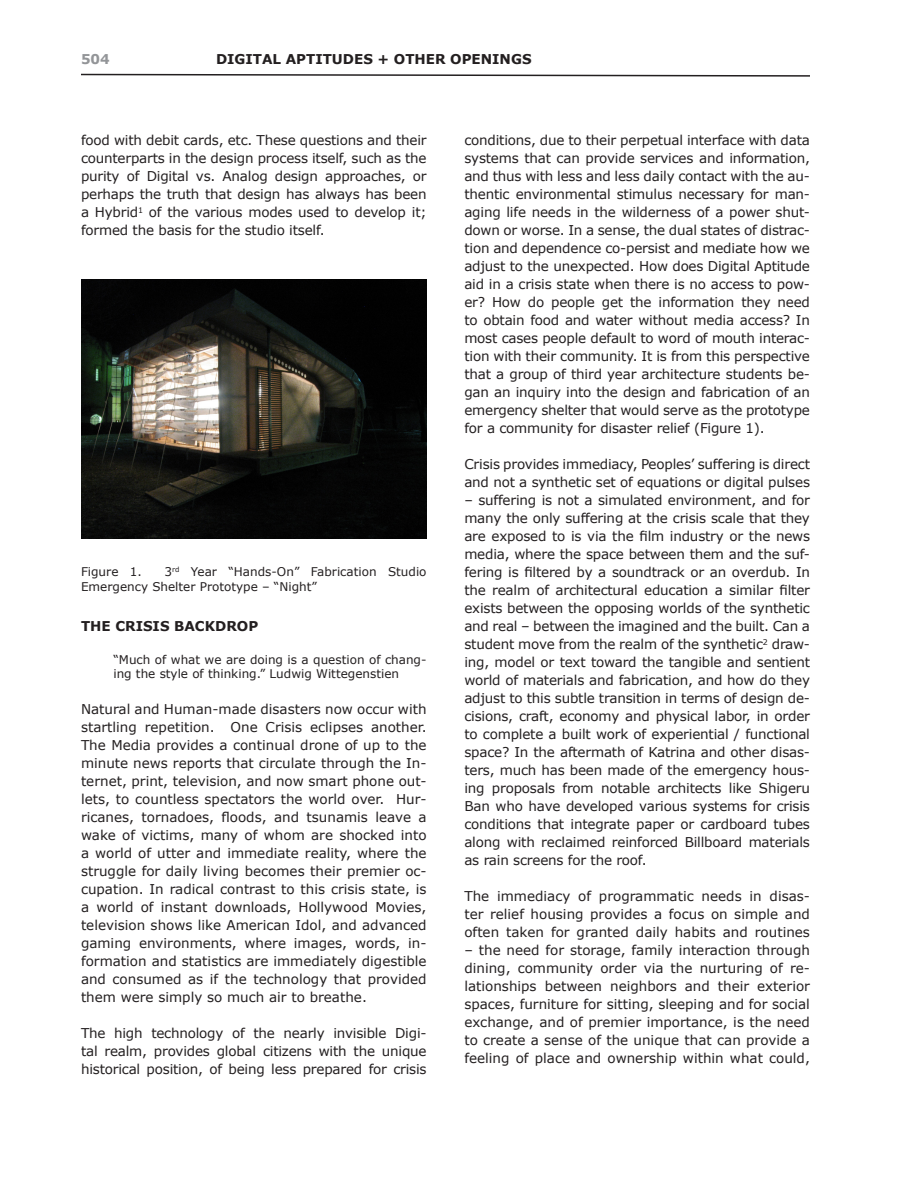
<style>
.page{position:relative;width:918px;height:1188px;background:#fff}
.page>*{position:absolute;margin:0;border:0;box-sizing:border-box;transform-origin:0 0}
.t1{font:13.5px/18px "Verdana";letter-spacing:-.015em;color:#231f20;text-align:justify}
.t2{font:700 13.5px "Verdana";color:#231f20}
.t3{font:700 13.5px "Verdana";color:#939598}
.t4{font:12px/14.4px "Verdana";color:#231f20}
</style>
<div class="page">
<svg style="left:81px;top:73px;width:729px;height:4px"></svg>
<img style="left:81px;top:279px;width:346px;height:259px">
<p class="t3" style="left:81px;top:51px;width:30px">504</p>
<p class="t2" style="left:216px;top:51px;width:317px">DIGITAL APTITUDES + OTHER OPENINGS</p>
<p class="t1" style="left:81px;top:131px;width:347px">food with debit cards, etc. These questions and their counterparts in the design process itself, such as the purity of Digital vs. Analog design approaches, or perhaps the truth that design has always has been a Hybrid<sup>1</sup> of the various modes used to develop it; formed the basis for the studio itself.</p>
<p class="t4" style="left:81px;top:564px;width:347px;text-indent:84px">3<sup>rd</sup> Year “Hands-On” Fabrication Studio<br>Emergency Shelter Prototype – “Night”</p>
<p class="t4" style="left:81px;top:564px;width:62px">Figure 1.</p>
<p class="t2" style="left:81px;top:618px;width:179px">THE CRISIS BACKDROP</p>
<p class="t4" style="left:113px;top:652px;width:315px">“Much of what we are doing is a question of chang&shy;ing the style of thinking.” Ludwig Wittegenstien</p>
<p class="t1" style="left:81px;top:700px;width:347px">Natural and Human-made disasters now occur with startling repetition. One Crisis eclipses another.<br>The Media provides a continual drone of up to the minute news reports that circulate through the In&shy;ternet, print, television, and now smart phone out&shy;lets, to countless spectators the world over. Hur&shy;ricanes, tornadoes, floods, and tsunamis leave a wake of victims, many of whom are shocked into a world of utter and immediate reality, where the struggle for daily living becomes their premier oc&shy;cupation. In radical contrast to this crisis state, is a world of instant downloads, Hollywood Movies, television shows like American Idol, and advanced gaming environments, where images, words, in&shy;formation and statistics are immediately digestible and consumed as if the technology that provided them were simply so much air to breathe.</p>
<p class="t1" style="left:81px;top:1024px;width:347px">The high technology of the nearly invisible Digi&shy;tal realm, provides global citizens with the unique historical position, of being less prepared for crisis</p>
<p class="t1" style="left:464px;top:131px;width:347px">conditions, due to their perpetual interface with data systems that can provide services and information, and thus with less and less daily contact with the au&shy;thentic environmental stimulus necessary for man&shy;aging life needs in the wilderness of a power shut&shy;down or worse. In a sense, the dual states of distrac&shy;tion and dependence co-persist and mediate how we adjust to the unexpected. How does Digital Aptitude aid in a crisis state when there is no access to pow&shy;er? How do people get the information they need to obtain food and water without media access? In most cases people default to word of mouth interac&shy;tion with their community. It is from this perspective that a group of third year architecture students be&shy;gan an inquiry into the design and fabrication of an emergency shelter that would serve as the prototype for a community for disaster relief (Figure 1).</p>
<p class="t1" style="left:464px;top:455px;width:347px">Crisis provides immediacy, Peoples’ suffering is direct and not a synthetic set of equations or digital pulses</p>
<p class="t1" style="left:464px;top:491px;width:347px">– suffering is not a simulated environment, and for many the only suffering at the crisis scale that they are exposed to is via the film industry or the news media, where the space between them and the suf&shy;fering is filtered by a soundtrack or an overdub. In the realm of architectural education a similar filter exists between the opposing worlds of the synthetic and real – between the imagined and the built. Can a student move from the realm of the synthetic<sup>2</sup> draw&shy;ing, model or text toward the tangible and sentient world of materials and fabrication, and how do they adjust to this subtle transition in terms of design de&shy;cisions, craft, economy and physical labor, in order to complete a built work of experiential / functional space? In the aftermath of Katrina and other disas&shy;ters, much has been made of the emergency hous&shy;ing proposals from notable architects like Shigeru Ban who have developed various systems for crisis conditions that integrate paper or cardboard tubes along with reclaimed reinforced Billboard materials as rain screens for the roof.</p>
<p class="t1" style="left:464px;top:887px;width:347px">The immediacy of programmatic needs in disas&shy;ter relief housing provides a focus on simple and often taken for granted daily habits and routines</p>
<p class="t1" style="left:464px;top:941px;width:347px">– the need for storage, family interaction through dining, community order via the nurturing of re&shy;lationships between neighbors and their exterior spaces, furniture for sitting, sleeping and for social exchange, and of premier importance, is the need to create a sense of the unique that can provide a feeling of place and ownership within what could,</p>
</div>
